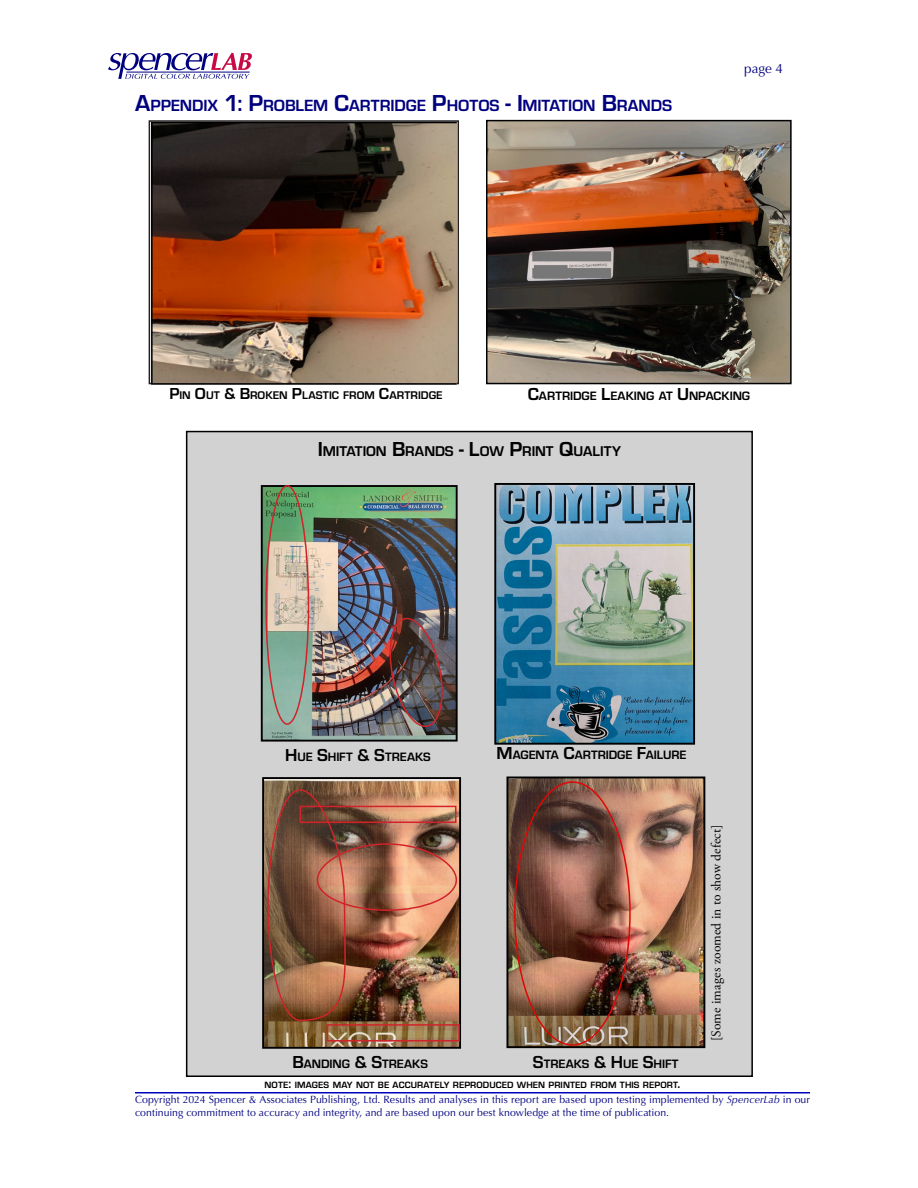
<style>
.page{position:relative;width:918px;height:1188px;background:#fff}
.page>*{position:absolute;margin:0;border:0;box-sizing:border-box;transform-origin:0 0}
.t1{font:700 16.8px "Eurostile";letter-spacing:-.005em;color:#00007f}
.t2{font:700 14.7px "Eurostile";letter-spacing:-.005em;color:#000}
.t3{font:13.5px "Adobe Garamond Pro";letter-spacing:.005em;color:#000}
.t4{font:13.5px "Optima";color:#000080}
.t5{font:700 12.6px "Eurostile";letter-spacing:-.005em;color:#000}
.t6{font:700 11.55px "Eurostile";letter-spacing:.005em;color:#000}
.t7{font:10.5px/12.6px "Optima";letter-spacing:.005em;color:#000080}
.t8{font:700 9.45px "Eurostile";letter-spacing:.01em;color:#000}
.s1{font-size:24px}
.s2{font-size:16.5px}
.s3{font-size:18px}
.s4{font-size:21px}
.s5{font-size:13.5px}
.s6{font-style:italic}
</style>
<div class="page">
<hr style="left:135px;top:1092px;width:675px;height:2px;background:#0000bf">
<svg style="left:108px;top:53px;width:144px;height:26px"></svg>
<div style="left:149px;top:120px;width:310px;height:264px;border:2px solid #231f20"></div>
<div style="left:186px;top:431px;width:567px;height:646px;background:#d2d2d2;border:2px solid #000"></div>
<img style="left:265px;top:780px;width:193px;height:266px">
<div style="left:262px;top:777px;width:199px;height:272px;border:2px solid #000"></div>
<img style="left:509px;top:780px;width:193px;height:265px">
<div style="left:506px;top:777px;width:199px;height:271px;border:2px solid #000"></div>
<img style="left:489px;top:123px;width:300px;height:258px">
<div style="left:486px;top:120px;width:306px;height:264px;border:2px solid #000"></div>
<img style="left:497px;top:486px;width:195px;height:256px">
<div style="left:494px;top:483px;width:201px;height:262px;border:2px solid #000"></div>
<img style="left:264px;top:488px;width:191px;height:251px">
<div style="left:261px;top:485px;width:197px;height:257px;border:2px solid #000"></div>
<img style="left:387px;top:616px;width:59px;height:113px">
<div style="left:265px;top:485px;width:44px;height:240px;border:2px solid #d1232a;border-radius:50%"></div>
<div style="left:327px;top:1024px;width:133px;height:18px;border:2px solid #d1232a"></div>
<img style="left:267px;top:788px;width:191px;height:234px">
<img style="left:154px;top:125px;width:300px;height:257px">
<div style="left:151px;top:122px;width:306px;height:263px;border:2px solid #000"></div>
<h1 class="t1" style="left:135px;top:93px;width:539px"><span class="s1">A</span>PPENDIX <span class="s1">1: P</span>ROBLEM <span class="s1">C</span>ARTRIDGE <span class="s1">P</span>HOTOS <span class="s1">- I</span>MITATION <span class="s1">B</span>RANDS</h1>
<p class="t4" style="left:744px;top:60px;width:40px">page 4</p>
<p class="t6" style="left:169px;top:387px;width:236px"><span class="s2">P</span>IN <span class="s2">O</span>UT <span class="s2">&amp; B</span>ROKEN <span class="s2">P</span>LASTIC FROM <span class="s2">C</span>ARTR</p>
<p class="t6" style="left:418px;top:387px;width:26px">IDGE</p>
<p class="t5" style="left:528px;top:386px;width:224px"><span class="s3">C</span>ARTRIDGE <span class="s3">L</span>EAKING AT <span class="s3">U</span>NPACKING</p>
<h2 class="t2" style="left:318px;top:441px;width:305px"><span class="s4">I</span>MITATION <span class="s4">B</span>RANDS <span class="s4">- L</span>OW <span class="s4">P</span>RINT <span class="s4">Q</span>UALITY</h2>
<p class="t5" style="left:285px;top:748px;width:147px"><span class="s3">H</span>UE <span class="s3">S</span>HIFT <span class="s3">&amp; S</span>TREAKS</p>
<p class="t5" style="left:497px;top:746px;width:191px"><span class="s3">M</span>AGENTA <span class="s3">C</span>ARTRIDGE <span class="s3">F</span>AILURE</p>
<p class="t5" style="left:292px;top:1055px;width:137px"><span class="s3">B</span>ANDING <span class="s3">&amp; S</span>TREAKS</p>
<p class="t5" style="left:533px;top:1055px;width:140px"><span class="s3">S</span>TREAKS <span class="s3">&amp; H</span>UE <span class="s3">S</span>HIFT</p>
<p class="t8" style="left:265px;top:1078px;width:417px">NOTE<span class="s5">:</span> IMAGES MAY NOT BE ACCURATELY REPRODUCED WHEN PRINTED FROM THIS REPORT<span class="s5">.</span></p>
<p class="t3" style="left:708px;top:1041px;width:217px;rotate:-90deg">[Some images zoomed in to show defect]</p>
<p class="t7" style="left:135px;top:1094px;width:676px">Copyright 2024 Spencer &amp; Associates Publishing, Ltd. Results and analyses in this report are based upon testing implemented by <span class="s6">SpencerLab</span> in our continuing commitment to accuracy and integrity, and are based upon our best knowledge at the time of publication.</p>
</div>
